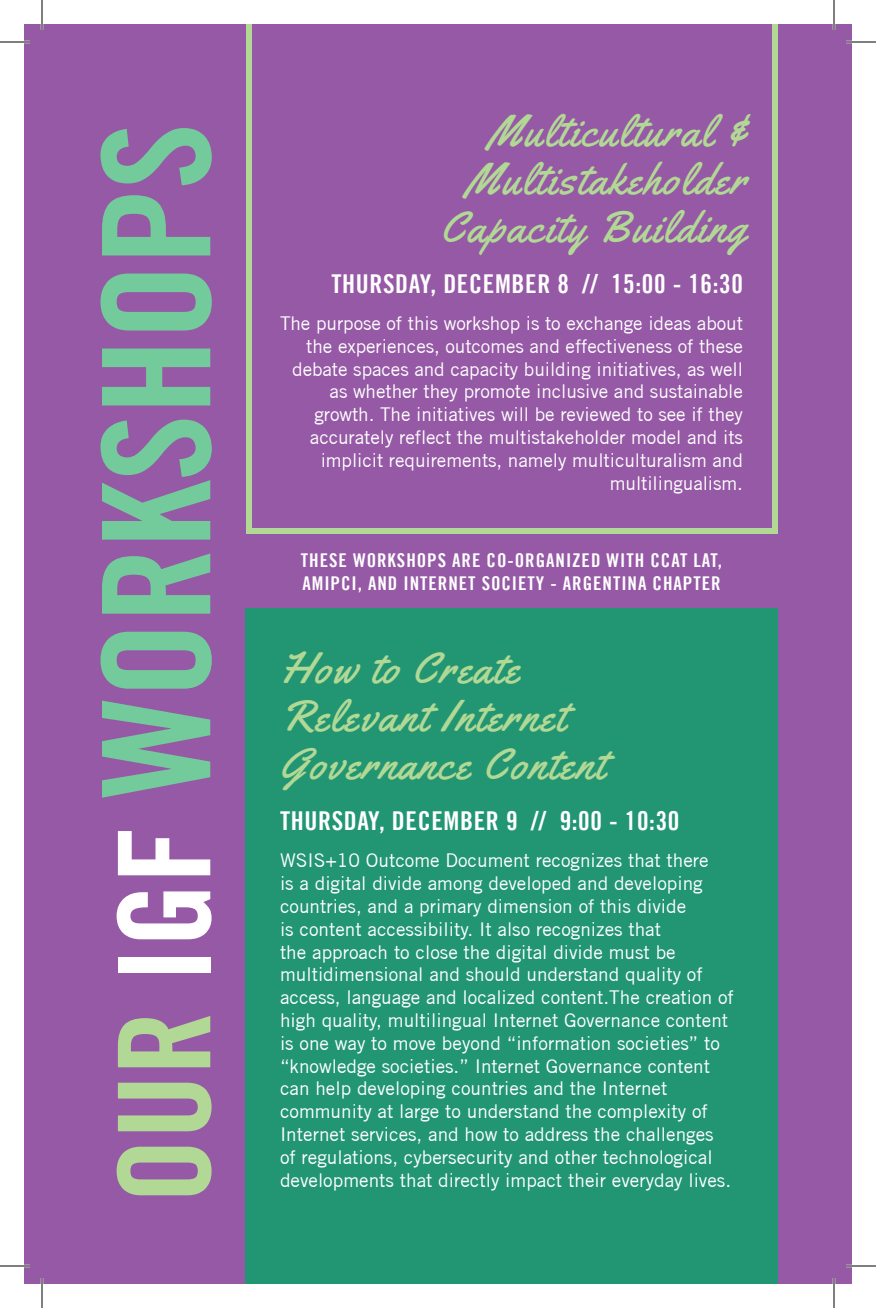
<style>
.page{position:relative;width:876px;height:1308px;background:#fff}
.page>*{position:absolute;margin:0;border:0;box-sizing:border-box;transform-origin:0 0}
.t1{font:150px "Trade Gothic Bold Cond Twenty";color:#73ca9a}
.t2{font:128px "Trade Gothic Bold Cond Twenty";color:#b2d895}
.t3{font:44px/48px "Yellowtail";letter-spacing:.05em;color:#b2d895}
.t4{font:26px "Trade Gothic Bold Cond Twenty";letter-spacing:.025em;color:#fff}
.t5{font:19px/22.8px "Trade Gothic";color:#fff;text-align:right}
.t6{font:19px "Trade Gothic Bold Cond Twenty";letter-spacing:.05em;color:#fff}
.s1{font-size:128px;color:#fff}
</style>
<div class="page">
<div style="left:24px;top:24px;width:828px;height:1260px;background:#9559a5"></div>
<svg style="left:246px;top:24px;width:532px;height:510px"></svg>
<div style="left:245px;top:608px;width:533px;height:676px;background:#229673"></div>
<hr style="left:0;top:41px;width:30px;height:2px;background:#fff">
<hr style="left:846px;top:41px;width:30px;height:2px;background:#fff">
<hr style="left:0;top:1265px;width:30px;height:2px;background:#fff">
<hr style="left:846px;top:1265px;width:30px;height:2px;background:#fff">
<hr style="left:41px;top:0;width:2px;height:30px;background:#fff">
<hr style="left:41px;top:1278px;width:2px;height:30px;background:#fff">
<hr style="left:833px;top:0;width:2px;height:30px;background:#fff">
<hr style="left:833px;top:1278px;width:2px;height:30px;background:#fff">
<hr style="left:0;top:42px;width:30px;height:1px;background:#000">
<hr style="left:846px;top:42px;width:30px;height:1px;background:#000">
<hr style="left:0;top:1266px;width:30px;height:1px;background:#000">
<hr style="left:846px;top:1266px;width:30px;height:1px;background:#000">
<hr style="left:42px;top:0;width:1px;height:30px;background:#000">
<hr style="left:42px;top:1278px;width:1px;height:30px;background:#000">
<hr style="left:834px;top:0;width:1px;height:30px;background:#000">
<hr style="left:834px;top:1278px;width:1px;height:30px;background:#000">
<p class="t1" style="left:66px;top:983px;width:861px;rotate:-90deg"><span class="s1">IGF</span> WORKSHOPS</p>
<p class="t2" style="left:87px;top:1203px;width:193px;rotate:-90deg">OUR</p>
<p class="t3" style="left:488px;top:107px;width:259px">Multicultural &amp;</p>
<p class="t3" style="left:466px;top:155px;width:281px">Multistakeholder</p>
<p class="t3" style="left:440px;top:203px;width:307px">Capacity Building</p>
<p class="t4" style="left:331px;top:268px;width:413px">THURSDAY, DECEMBER 8 // 15:00 - 16:30</p>
<p class="t5" style="left:280px;top:312px;width:464px">The purpose of this workshop is to exchange ideas about the experiences, outcomes and effectiveness of these debate spaces and capacity building initiatives, as well as whether they promote inclusive and sustainable growth. The initiatives will be reviewed to see if they accurately reflect the multistakeholder model and its implicit requirements, namely multiculturalism and multilingualism.</p>
<p class="t6" style="left:301px;top:549px;width:423px">THESE WORKSHOPS ARE CO-ORGANIZED WITH CCAT LAT,</p>
<p class="t6" style="left:302px;top:572px;width:420px">AMIPCI, AND INTERNET SOCIETY - ARGENTINA CHAPTER</p>
<p class="t3" style="left:280px;top:644px;width:326px">How to Create<br>Relevant Internet<br>Governance Content</p>
<p class="t4" style="left:280px;top:805px;width:401px">THURSDAY, DECEMBER 9 // 9:00 - 10:30</p>
<p class="t5" style="left:280px;top:849px;width:455px;text-align:left">WSIS+10 Outcome Document recognizes that there<br>is a digital divide among developed and developing countries, and a primary dimension of this divide<br>is content accessibility. It also recognizes that<br>the approach to close the digital divide must be multidimensional and should understand quality of access, language and localized content.The creation of high quality, multilingual Internet Governance content is one way to move beyond “information societies” to “knowledge societies.” Internet Governance content can help developing countries and the Internet community at large to understand the complexity of Internet services, and how to address the challenges of regulations, cybersecurity and other technological</p>
<p class="t5" style="left:280px;top:1168px;width:453px">developments that directly impact their everyday lives.</p>
</div>
